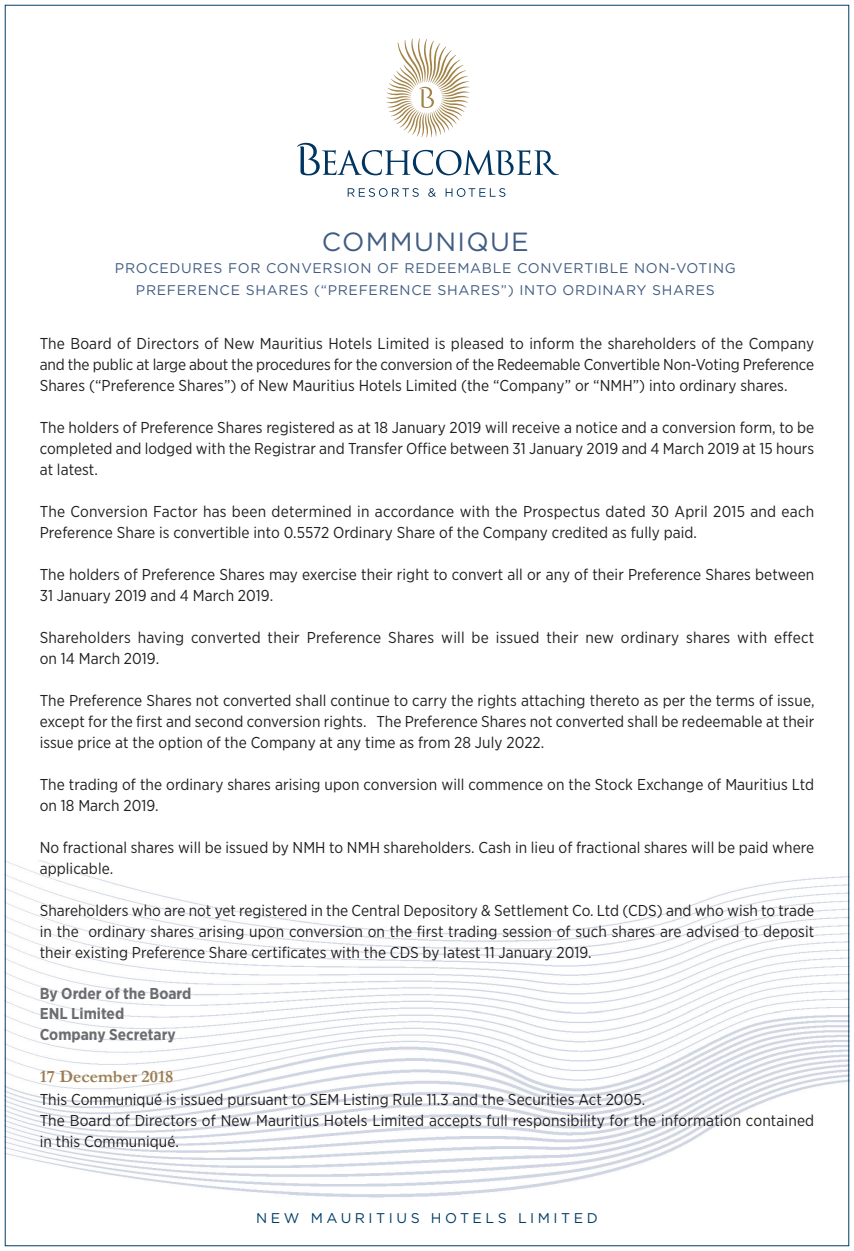
<style>
.page{position:relative;width:854px;height:1251px;background:#fff}
.page>*{position:absolute;margin:0;border:0;box-sizing:border-box;transform-origin:0 0}
.t1{font:26.25px "Gotham";letter-spacing:.05em;color:#415c82}
.t2{font:700 17.5px "Garamond";letter-spacing:.005em;color:#9b7d50}
.t3{font:15.75px/21px "Gotham Narrow";letter-spacing:.005em;color:#231f20}
.t4{font:700 15.75px/20.1px "Gotham Narrow";color:#6c6d70}
.t5{font:14px/21.9px "Gotham";letter-spacing:.05em;color:#415c82;text-align:center}
.t6{font:14px "Gotham";letter-spacing:.25em;color:#013d67}
</style>
<div class="page">
<img style="left:7px;top:860px;width:839px;height:338px">
<svg style="left:297px;top:38px;width:261px;height:137px"></svg>
<svg style="left:347px;top:188px;width:71px;height:9px"></svg>
<svg style="left:428px;top:188px;width:7px;height:9px"></svg>
<svg style="left:445px;top:188px;width:60px;height:9px"></svg>
<h1 class="t1" style="left:322px;top:233px;width:208px">COMMUNIQUE</h1>
<p class="t5" style="left:115px;top:259px;width:622px">PROCEDURES FOR CONVERSION OF REDEEMABLE CONVERTIBLE NON-VOTING<br>PREFERENCE SHARES (“PREFERENCE SHARES”) INTO ORDINARY SHARES</p>
<p class="t3" style="left:40px;top:333px;width:775px;text-align:justify">The Board of Directors of New Mauritius Hotels Limited is pleased to inform the shareholders of the Company and the public at large about the procedures for the conversion of the Redeemable Convertible Non-Voting Preference Shares (“Preference Shares”) of New Mauritius Hotels Limited (the “Company” or “NMH”) into ordinary shares.</p>
<p class="t3" style="left:40px;top:417px;width:775px;text-align:justify">The holders of Preference Shares registered as at 18 January 2019 will receive a notice and a conversion form, to be completed and lodged with the Registrar and Transfer Office between 31 January 2019 and 4 March 2019 at 15 hours at latest.</p>
<p class="t3" style="left:40px;top:501px;width:775px">The Conversion Factor has been determined in accordance with the Prospectus dated 30 April 2015 and each<br>Preference Share is convertible into 0.5572 Ordinary Share of the Company credited as fully paid.</p>
<p class="t3" style="left:40px;top:564px;width:775px">The holders of Preference Shares may exercise their right to convert all or any of their Preference Shares between<br>31 January 2019 and 4 March 2019.</p>
<p class="t3" style="left:40px;top:627px;width:775px">Shareholders having converted their Preference Shares will be issued their new ordinary shares with effect on 14 March 2019.</p>
<p class="t3" style="left:40px;top:690px;width:776px;text-align:justify">The Preference Shares not converted shall continue to carry the rights attaching thereto as per the terms of issue, except for the first and second conversion rights. The Preference Shares not converted shall be redeemable at their issue price at the option of the Company at any time as from 28 July 2022.</p>
<p class="t3" style="left:40px;top:774px;width:775px">The trading of the ordinary shares arising upon conversion will commence on the Stock Exchange of Mauritius Ltd on 18 March 2019.</p>
<p class="t3" style="left:40px;top:837px;width:775px">No fractional shares will be issued by NMH to NMH shareholders. Cash in lieu of fractional shares will be paid where applicable.</p>
<p class="t3" style="left:40px;top:900px;width:775px;text-align:justify">Shareholders who are not yet registered in the Central Depository &amp; Settlement Co. Ltd (CDS) and who wish to trade in the ordinary shares arising upon conversion on the first trading session of such shares are advised to deposit their existing Preference Share certificates with the CDS by latest 11 January 2019.</p>
<p class="t4" style="left:40px;top:983px;width:153px">By Order of the Board<br>ENL Limited<br>Company Secretary</p>
<p class="t2" style="left:40px;top:1064px;width:135px">17 December 2018</p>
<p class="t3" style="left:40px;top:1090px;width:775px">This Communiqué is issued pursuant to SEM Listing Rule 11.3 and the Securities Act 2005.<br>The Board of Directors of New Mauritius Hotels Limited accepts full responsibility for the information contained in this Communiqué.</p>
<p class="t6" style="left:256px;top:1212px;width:343px">NEW MAURITIUS HOTELS LIMITED</p>
</div>
